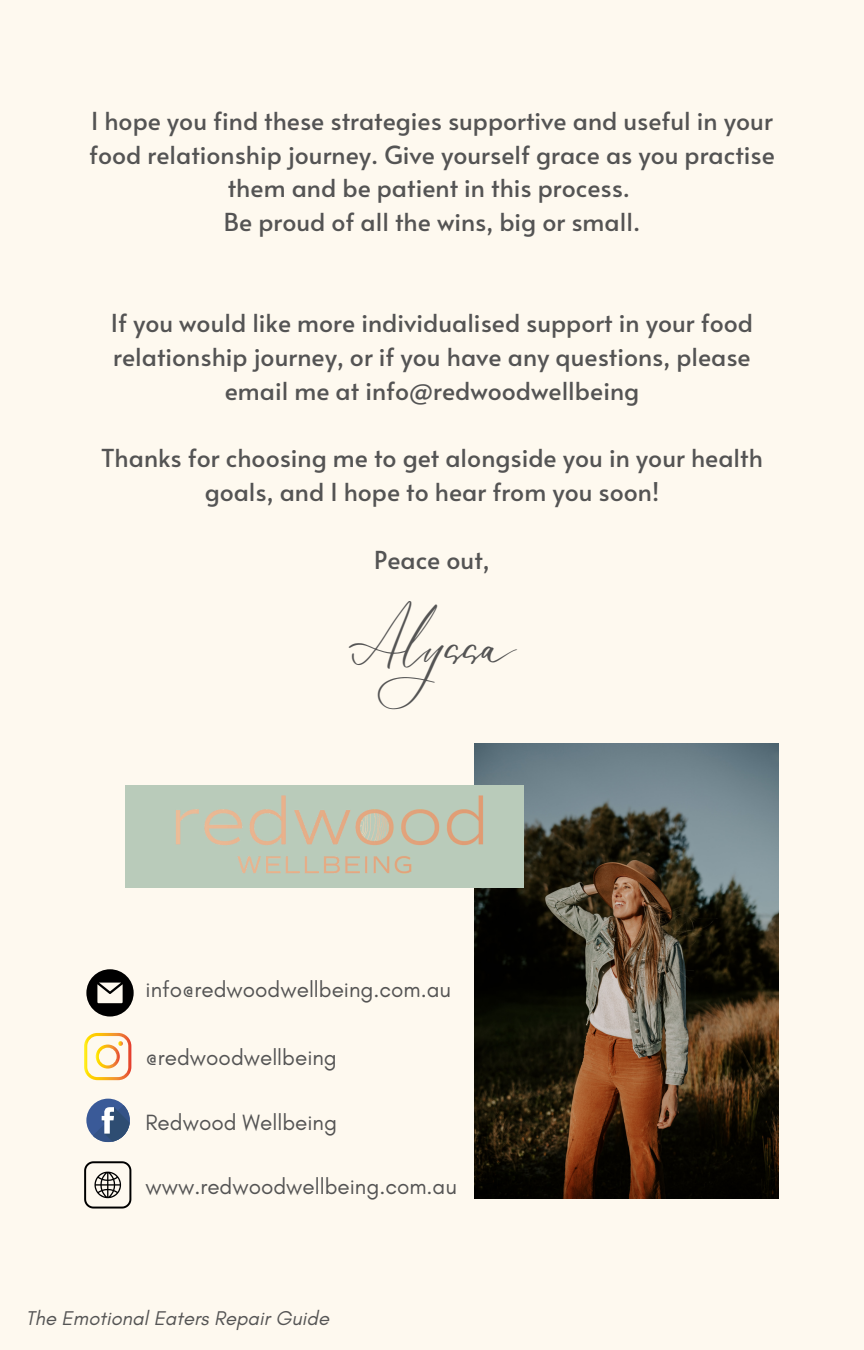
<style>
.page{position:relative;width:864px;height:1350px;background:#fef9ef}
.page>*{position:absolute;margin:0;border:0;box-sizing:border-box;transform-origin:0 0}
.t1{font:47.25px "Le Jour Script";color:#545454}
.t2{font:24.75px/33.8px "Alata";color:#545454;text-align:center}
.t3{font:22.5px "Glacial Indifference";color:#545454}
.t4{font:italic 20.25px "Glacial Indifference";color:#545454}
</style>
<div class="page">
<img style="left:474px;top:743px;width:304px;height:456px">
<div style="left:126px;top:785px;width:398px;height:103px;background:#b9cbba"></div>
<img style="left:176px;top:795px;width:307px;height:79px">
<div style="left:86px;top:1099px;width:44px;height:43px;background:#3a5a98;border-radius:50%"></div>
<svg style="left:93px;top:1105px;width:37px;height:38px"></svg>
<svg style="left:84px;top:1033px;width:47px;height:47px"></svg>
<svg style="left:84px;top:1161px;width:47px;height:48px"></svg>
<svg style="left:86px;top:969px;width:48px;height:48px"></svg>
<p class="t2" style="left:89px;top:103px;width:687px">I hope you find these strategies supportive and useful in your food relationship journey. Give yourself grace as you practise them and be patient in this process.<br>Be proud of all the wins, big or small.</p>
<p class="t2" style="left:111px;top:305px;width:644px">If you would like more individualised support in your food relationship journey, or if you have any questions, please email me at info@redwoodwellbeing</p>
<p class="t2" style="left:101px;top:440px;width:663px">Thanks for choosing me to get alongside you in your health goals, and I hope to hear from you soon!</p>
<p class="t2" style="left:374px;top:542px;width:117px">Peace out,</p>
<h1 class="t1" style="left:348px;top:614px;width:170px">Alyssa</h1>
<p class="t3" style="left:146px;top:976px;width:307px">info@redwoodwellbeing.com.au</p>
<p class="t3" style="left:146px;top:1044px;width:193px">@redwoodwellbeing</p>
<p class="t3" style="left:145px;top:1109px;width:193px">Redwood Wellbeing</p>
<p class="t3" style="left:146px;top:1172px;width:313px">www.redwoodwellbeing.com.au</p>
<p class="t4" style="left:26px;top:1306px;width:305px">The Emotional Eaters Repair Guide</p>
</div>
